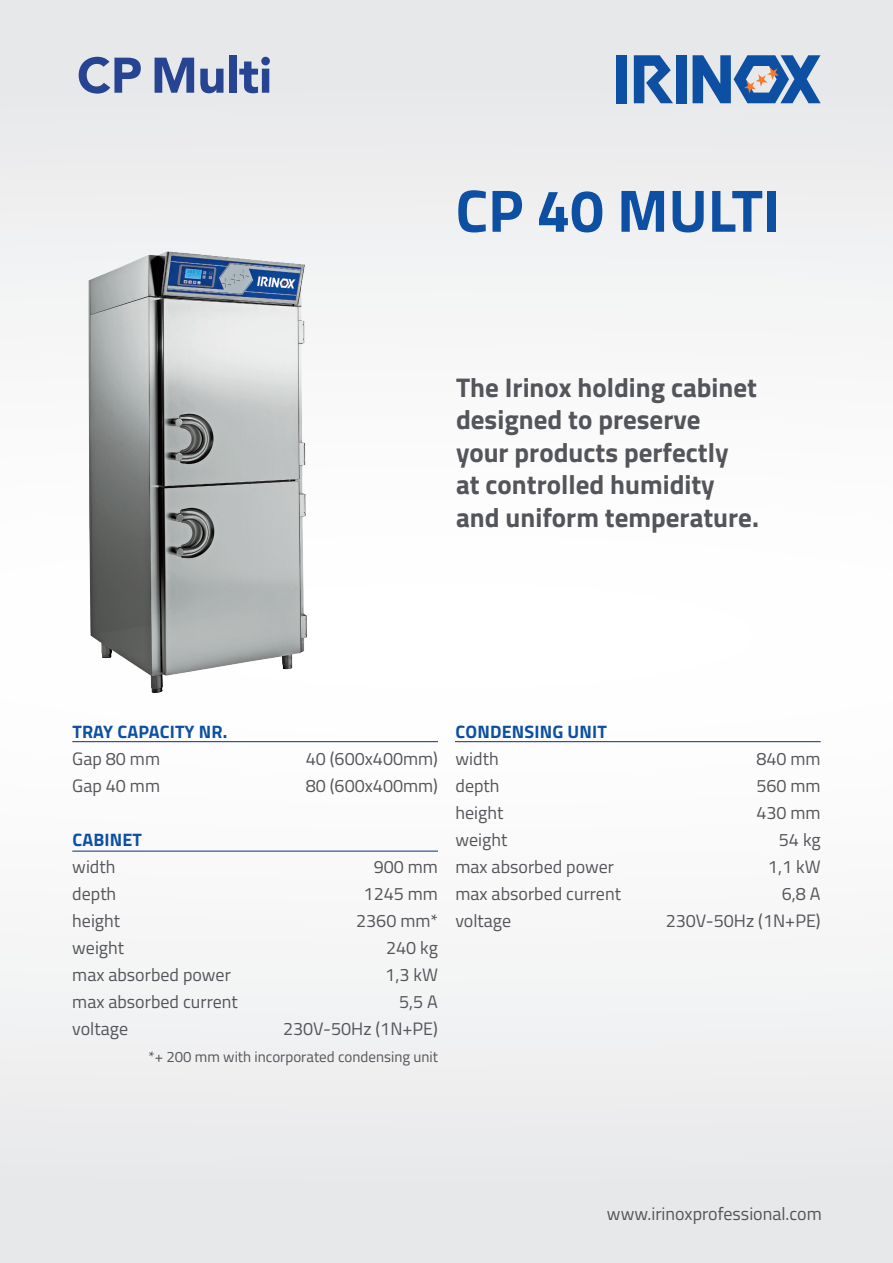
<style>
.page{position:relative;width:893px;height:1263px;background:#f3f4f4}
.page>*{position:absolute;margin:0;border:0;box-sizing:border-box;transform-origin:0 0}
.t1{font:700 60px "Titillium Web";color:#0d50a3}
.t2{font:700 27px/32.4px "Titillium Web";color:#54555a}
.t3{font:18px "Titillium Web";color:#54555a}
.t4{font:700 18px "Titillium Web";letter-spacing:.01em;color:#0d50a3}
.t5{font:15px "Titillium Web";color:#54555a}
</style>
<div class="page">
<img style="left:43px;top:251px;width:301px;height:465px">
<div style="left:617px;top:55px;width:10px;height:48px;background:#0d50a3"></div>
<div style="left:676px;top:55px;width:11px;height:48px;background:#0d50a3"></div>
<svg style="left:634px;top:55px;width:39px;height:48px"></svg>
<svg style="left:693px;top:55px;width:128px;height:48px"></svg>
<hr style="left:72px;top:741px;width:366px;height:1px;background:#264492">
<hr style="left:455px;top:741px;width:366px;height:1px;background:#264492">
<hr style="left:72px;top:850px;width:366px;height:2px;background:#264492">
<svg style="left:79px;top:57px;width:62px;height:37px"></svg>
<svg style="left:155px;top:58px;width:39px;height:35px"></svg>
<svg style="left:200px;top:69px;width:24px;height:24px"></svg>
<div style="left:229px;top:55px;width:7px;height:38px;background:#264492"></div>
<svg style="left:239px;top:57px;width:31px;height:36px"></svg>
<p class="t1" style="left:455px;top:165px;width:326px">CP 40 MULTI</p>
<p class="t2" style="left:456px;top:370px;width:304px">The Irinox holding cabinet designed to preserve your products perfectly<br>at controlled humidity and uniform temperature.</p>
<p class="t4" style="left:72px;top:718px;width:156px">TRAY CAPACITY NR.</p>
<p class="t3" style="left:72px;top:745px;width:89px">Gap 80 mm</p>
<p class="t3" style="left:306px;top:745px;width:134px">40 (600x400mm)</p>
<p class="t3" style="left:72px;top:772px;width:89px">Gap 40 mm</p>
<p class="t3" style="left:306px;top:772px;width:134px">80 (600x400mm)</p>
<p class="t4" style="left:72px;top:826px;width:71px">CABINET</p>
<p class="t3" style="left:72px;top:853px;width:45px">width</p>
<p class="t3" style="left:374px;top:853px;width:66px">900 mm</p>
<p class="t3" style="left:72px;top:880px;width:46px">depth</p>
<p class="t3" style="left:364px;top:880px;width:76px">1245 mm</p>
<p class="t3" style="left:72px;top:907px;width:49px">height</p>
<p class="t3" style="left:356px;top:907px;width:83px">2360 mm*</p>
<p class="t3" style="left:72px;top:934px;width:53px">weight</p>
<p class="t3" style="left:386px;top:934px;width:53px">240 kg</p>
<p class="t3" style="left:72px;top:961px;width:160px">max absorbed power</p>
<p class="t3" style="left:385px;top:961px;width:54px">1,3 kW</p>
<p class="t3" style="left:72px;top:988px;width:167px">max absorbed current</p>
<p class="t3" style="left:399px;top:988px;width:40px">5,5 A</p>
<p class="t3" style="left:72px;top:1015px;width:57px">voltage</p>
<p class="t3" style="left:283px;top:1015px;width:156px">230V-50Hz (1N+PE)</p>
<p class="t5" style="left:148px;top:1046px;width:291px">*+ 200 mm with incorporated condensing unit</p>
<p class="t4" style="left:456px;top:718px;width:153px">CONDENSING UNIT</p>
<p class="t3" style="left:455px;top:745px;width:45px">width</p>
<p class="t3" style="left:756px;top:745px;width:66px">840 mm</p>
<p class="t3" style="left:455px;top:772px;width:46px">depth</p>
<p class="t3" style="left:756px;top:772px;width:66px">560 mm</p>
<p class="t3" style="left:455px;top:799px;width:49px">height</p>
<p class="t3" style="left:756px;top:799px;width:66px">430 mm</p>
<p class="t3" style="left:455px;top:826px;width:53px">weight</p>
<p class="t3" style="left:779px;top:826px;width:43px">54 kg</p>
<p class="t3" style="left:455px;top:853px;width:160px">max absorbed power</p>
<p class="t3" style="left:768px;top:853px;width:54px">1,1 kW</p>
<p class="t3" style="left:455px;top:880px;width:167px">max absorbed current</p>
<p class="t3" style="left:782px;top:880px;width:40px">6,8 A</p>
<p class="t3" style="left:455px;top:907px;width:57px">voltage</p>
<p class="t3" style="left:666px;top:907px;width:156px">230V-50Hz (1N+PE)</p>
<p class="t3" style="left:607px;top:1200px;width:216px">www.irinoxprofessional.com</p>
</div>
